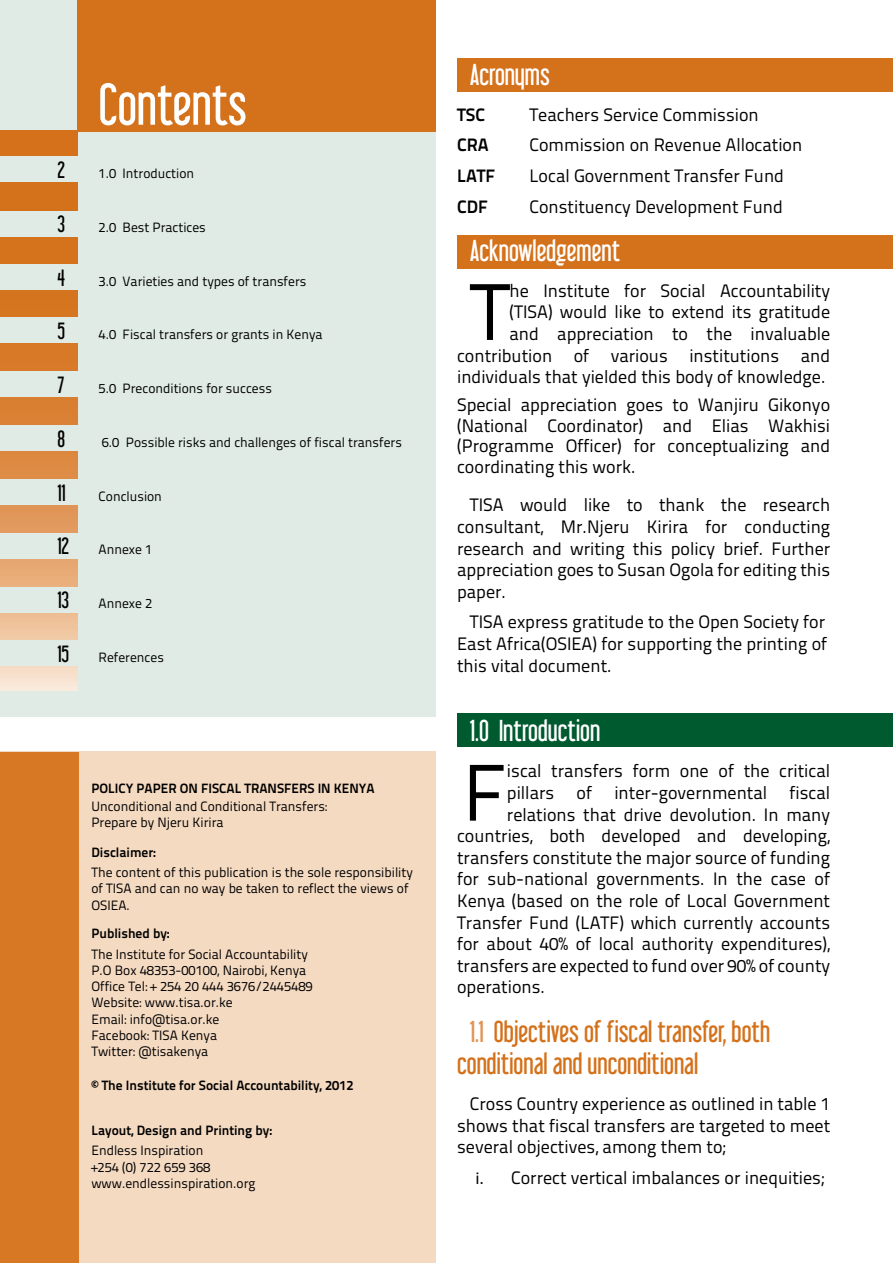
<style>
.page{position:relative;width:893px;height:1263px;background:#fff}
.page>*{position:absolute;margin:0;border:0;box-sizing:border-box;transform-origin:0 0}
.Body_copy{font:80.1px "Titillium Text 22 L";color:#000}
.TOC_Contents_Title{font:52.5px "Libel Suit";color:#fff}
.Chapter_Heads_2{font:27px/32.4px "Libel Suit";color:#d4711b}
.Chapter_Heads_2-2{font:27px "Libel Suit";color:#fff}
.TOC_Chapter_heads{font:21px "Libel Suit";color:#000}
.Body_copy-2{font:18px/21.6px "Titillium Text 22 L";color:#000;text-align:justify}
.List_Paragraph{font:18px "Titillium Text 22 L";color:#000}
.Body_copy-3{font:700 18px "Titillium Text 22 L";color:#000}
.Body_copy-4{font:13.5px/16.2px "Titillium Text 22 L";color:#000}
.TOC_Chapter_heads-2{font:13.5px "Titillium Text 22 L";color:#000}
.Body_copy-5{font:700 13.5px "Titillium Text 22 L";color:#000}
.s1{color:#e19455}
.s2{font-family:"Calibri"}
</style>
<div class="page">
<div style="left:0;top:0;width:436px;height:717px;background:#e0ebe6"></div>
<svg style="left:0;top:130px;width:78px;height:561px;background:#de914e"></svg>
<div style="left:0;top:156px;width:82px;height:26px;background:#e0ebe6"></div>
<div style="left:0;top:211px;width:82px;height:26px;background:#e0ebe6"></div>
<div style="left:0;top:264px;width:82px;height:25px;background:#e0ebe6"></div>
<div style="left:0;top:318px;width:82px;height:25px;background:#e0ebe6"></div>
<div style="left:0;top:371px;width:82px;height:26px;background:#e0ebe6"></div>
<div style="left:0;top:425px;width:82px;height:26px;background:#e0ebe6"></div>
<div style="left:0;top:479px;width:82px;height:26px;background:#e0ebe6"></div>
<div style="left:0;top:534px;width:82px;height:25px;background:#e0ebe6"></div>
<div style="left:0;top:587px;width:82px;height:25px;background:#e0ebe6"></div>
<div style="left:0;top:641px;width:82px;height:25px;background:#e0ebe6"></div>
<div style="left:457px;top:713px;width:436px;height:34px;background:#005a2f"></div>
<div style="left:78px;top:0;width:358px;height:132px;background:#d4711b"></div>
<div style="left:457px;top:58px;width:436px;height:34px;background:#d4711b"></div>
<div style="left:457px;top:235px;width:436px;height:34px;background:#d4711b"></div>
<div style="left:0;top:752px;width:436px;height:511px;background:#f5dac2"></div>
<div style="left:0;top:752px;width:78px;height:511px;background:#d77824"></div>
<p class="TOC_Contents_Title" style="left:99px;top:73px;width:150px">Contents</p>
<p class="TOC_Chapter_heads" style="left:57px;top:158px;width:9px">2</p>
<p class="TOC_Chapter_heads-2" style="left:99px;top:164px;width:97px">1.0 Introduction</p>
<p class="TOC_Chapter_heads" style="left:57px;top:211px;width:9px">3</p>
<p class="TOC_Chapter_heads-2" style="left:99px;top:217px;width:109px">2.0 Best Practices</p>
<p class="TOC_Chapter_heads" style="left:57px;top:265px;width:9px">4</p>
<p class="TOC_Chapter_heads-2" style="left:99px;top:271px;width:209px">3.0 Varieties and types of transfers</p>
<p class="TOC_Chapter_heads" style="left:57px;top:319px;width:9px">5</p>
<p class="TOC_Chapter_heads-2" style="left:99px;top:325px;width:226px">4.0 Fiscal transfers or grants in Kenya</p>
<p class="TOC_Chapter_heads" style="left:57px;top:372px;width:8px">7</p>
<p class="TOC_Chapter_heads-2" style="left:99px;top:378px;width:175px">5.0 Preconditions for success</p>
<p class="TOC_Chapter_heads" style="left:57px;top:426px;width:9px">8</p>
<p class="TOC_Chapter_heads-2" style="left:102px;top:432px;width:302px">6.0 Possible risks and challenges of fiscal transfers</p>
<p class="TOC_Chapter_heads" style="left:57px;top:480px;width:10px">11</p>
<p class="TOC_Chapter_heads-2" style="left:99px;top:486px;width:65px">Conclusion</p>
<p class="TOC_Chapter_heads" style="left:57px;top:533px;width:13px">12</p>
<p class="TOC_Chapter_heads-2" style="left:99px;top:539px;width:55px">Annexe 1</p>
<p class="TOC_Chapter_heads" style="left:57px;top:587px;width:13px">13</p>
<p class="TOC_Chapter_heads-2" style="left:99px;top:593px;width:55px">Annexe 2</p>
<p class="TOC_Chapter_heads" style="left:57px;top:641px;width:13px">15</p>
<p class="TOC_Chapter_heads-2" style="left:99px;top:647px;width:67px">References</p>
<p class="Body_copy-5" style="left:91px;top:778px;width:285px">POLICY PAPER ON FISCAL TRANSFERS IN KENYA</p>
<p class="Body_copy-4" style="left:91px;top:798px;width:237px">Unconditional and Conditional Transfers:<br>Prepare by Njeru Kirira</p>
<p class="Body_copy-5" style="left:91px;top:841px;width:66px">Disclaimer:</p>
<p class="Body_copy-4" style="left:91px;top:864px;width:323px">The content of this publication is the sole responsibility of TISA and can no way be taken to reflect the views of<br>OSIEA.</p>
<p class="Body_copy-5" style="left:91px;top:923px;width:80px">Published by:</p>
<p class="Body_copy-4" style="left:91px;top:945px;width:218px">The Institute for Social Accountability</p>
<p class="Body_copy-4" style="left:91px;top:961px;width:216px">P.O Box 48353-00100, Nairobi, Kenya</p>
<p class="Body_copy-4" style="left:91px;top:978px;width:223px">Office Tel: + 254 20 444 3676/2445489</p>
<p class="Body_copy-4" style="left:91px;top:994px;width:143px">Website: www.tisa.or.ke</p>
<p class="Body_copy-4" style="left:91px;top:1010px;width:130px">Email: info@tisa.or.ke</p>
<p class="Body_copy-4" style="left:91px;top:1026px;width:127px">Facebook: TISA Kenya</p>
<p class="Body_copy-4" style="left:91px;top:1042px;width:118px">Twitter: @tisakenya</p>
<p class="Body_copy-5" style="left:91px;top:1074px;width:264px">© The Institute for Social Accountability, 2012</p>
<p class="Body_copy-5" style="left:91px;top:1120px;width:182px">Layout, Design and Printing by:</p>
<p class="Body_copy-4" style="left:91px;top:1142px;width:113px">Endless Inspiration</p>
<p class="Body_copy-4" style="left:91px;top:1158px;width:120px">+254 (0) 722 659 368</p>
<p class="Body_copy-4" style="left:91px;top:1174px;width:166px">www.endlessinspiration.org</p>
<p class="Chapter_Heads_2-2" style="left:470px;top:58px;width:81px">Acronyms</p>
<p class="Body_copy-3" style="left:457px;top:101px;width:29px">TSC</p>
<p class="Body_copy-2" style="left:529px;top:103px;width:231px">Teachers Service Commission</p>
<p class="Body_copy-3" style="left:457px;top:131px;width:33px">CRA</p>
<p class="Body_copy-2" style="left:529px;top:133px;width:274px">Commission on Revenue Allocation</p>
<p class="Body_copy-3" style="left:457px;top:162px;width:40px">LATF</p>
<p class="Body_copy-2" style="left:529px;top:164px;width:256px">Local Government Transfer Fund</p>
<p class="Body_copy-3" style="left:457px;top:192px;width:32px">CDF</p>
<p class="Body_copy-2" style="left:529px;top:194px;width:255px">Constituency Development Fund</p>
<p class="Chapter_Heads_2-2" style="left:470px;top:234px;width:152px">Acknowledgement</p>
<p class="Body_copy" style="left:470px;top:253px;width:41px">T</p>
<p class="Body_copy-2" style="left:457px;top:279px;width:375px;text-align:right">he Institute for Social Accountability<br>(TISA) would like to extend its gratitude<br>and appreciation to the invaluable contribution of various institutions and individuals that yielded this body of knowledge.</p>
<p class="Body_copy-2" style="left:457px;top:393px;width:375px;line-height:20.7px">Special appreciation goes to Wanjiru Gikonyo (National Coordinator) and Elias Wakhisi (Programme Officer) for conceptualizing and coordinating this work.</p>
<p class="Body_copy-2" style="left:457px;top:493px;width:375px;text-indent:13px">TISA would like to thank the research consultant, Mr.Njeru Kirira for conducting research and writing this policy brief. Further appreciation goes to Susan Ogola for editing this paper.</p>
<p class="Body_copy-2" style="left:457px;top:610px;width:372px;text-indent:13px">TISA express gratitude to the Open Society for East Africa(OSIEA) for supporting the printing of this vital document.</p>
<p class="Chapter_Heads_2-2" style="left:470px;top:715px;width:132px">1.0 Introduction</p>
<p class="Body_copy" style="left:463px;top:733px;width:46px">F</p>
<p class="Body_copy-2" style="left:507px;top:759px;width:325px">iscal transfers form one of the critical</p>
<p class="Body_copy-2" style="left:507px;top:781px;width:325px">pillars of inter-governmental fiscal</p>
<p class="Body_copy-2" style="left:507px;top:802px;width:325px">relations that drive devolution. In many</p>
<p class="Body_copy-2" style="left:457px;top:824px;width:375px">countries, both developed and developing,</p>
<p class="Body_copy-2" style="left:457px;top:846px;width:375px">transfers constitute the major source of funding</p>
<p class="Body_copy-2" style="left:457px;top:867px;width:375px">for sub-national governments. In the case of</p>
<p class="Body_copy-2" style="left:457px;top:889px;width:375px">Kenya (based on the role of Local Government</p>
<p class="Body_copy-2" style="left:457px;top:910px;width:375px">Transfer Fund (LATF) which currently accounts</p>
<p class="Body_copy-2" style="left:457px;top:932px;width:375px">for about 40% of local authority expenditures),</p>
<p class="Body_copy-2" style="left:457px;top:954px;width:375px">transfers are expected to fund over 90% of county</p>
<p class="Body_copy-2" style="left:457px;top:975px;width:89px">operations.</p>
<p class="Chapter_Heads_2" style="left:457px;top:1015px;width:315px;text-indent:13px"><span class="s1">1.1</span> Objectives of fiscal transfer, both conditional and unconditional</p>
<p class="Body_copy-2" style="left:457px;top:1092px;width:375px;text-indent:13px">Cross Country experience as outlined in table 1 shows that fiscal transfers are targeted to meet several objectives, among them to;</p>
<p class="List_Paragraph" style="left:475px;top:1164px;width:351px"><span class="s2">i.</span> Correct vertical imbalances or inequities;</p>
</div>
